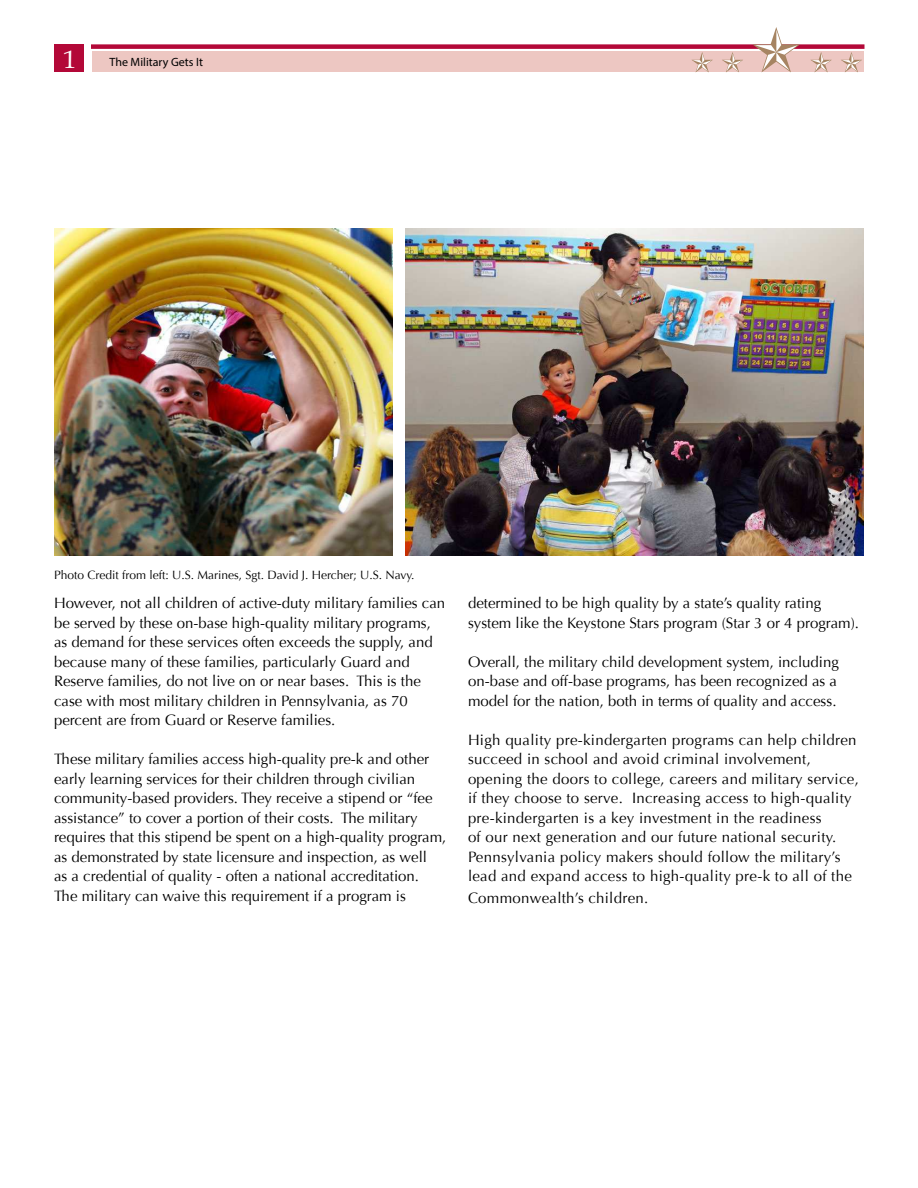
<style>
.page{position:relative;width:918px;height:1188px;background:#fff}
.page>*{position:absolute;margin:0;border:0;box-sizing:border-box;transform-origin:0 0}
.t1{font:25.5px "Book Antiqua";color:#fff}
.t2{font:15px/19.5px "Optima";color:#000}
.t3{font:15px/19.5px "Optima";letter-spacing:.02em;color:#000}
.t4{font:12px "Optima";color:#000}
.t5{font:12px "Myriad Pro";color:#000}
</style>
<div class="page">
<div style="left:54px;top:45px;width:30px;height:27px;background:#b30838"></div>
<div style="left:92px;top:44px;width:773px;height:5px;background:#b30838"></div>
<div style="left:92px;top:51px;width:772px;height:21px;background:#edc7c2"></div>
<svg style="left:752px;top:27px;width:48px;height:45px"></svg>
<svg style="left:810px;top:52px;width:22px;height:20px"></svg>
<svg style="left:841px;top:52px;width:21px;height:20px"></svg>
<svg style="left:692px;top:52px;width:21px;height:20px"></svg>
<svg style="left:722px;top:52px;width:21px;height:20px"></svg>
<img style="left:406px;top:229px;width:458px;height:326px">
<img style="left:54px;top:229px;width:338px;height:326px">
<h1 class="t1" style="left:64px;top:44px;width:14px">1</h1>
<p class="t5" style="left:110px;top:57px;width:95px">The Military Gets It</p>
<p class="t4" style="left:54px;top:568px;width:362px">Photo Credit from left: U.S. Marines, Sgt. David J. Hercher; U.S. Navy.</p>
<p class="t2" style="left:54px;top:593px;width:393px">However, not all children of active-duty military families can be served by these on-base high-quality military programs, as demand for these services often exceeds the supply, and because many of these families, particularly Guard and Reserve families, do not live on or near bases. This is the case with most military children in Pennsylvania, as 70 percent are from Guard or Reserve families.</p>
<p class="t2" style="left:54px;top:749px;width:394px">These military families access high-quality pre-k and other early learning services for their children through civilian community-based providers. They receive a stipend or “fee assistance” to cover a portion of their costs. The military requires that this stipend be spent on a high-quality program, as demonstrated by state licensure and inspection, as well<br>as a credential of quality - often a national accreditation.<br>The military can waive this requirement if a program is</p>
<p class="t2" style="left:468px;top:593px;width:393px">determined to be high quality by a state’s quality rating system like the Keystone Stars program (Star 3 or 4 program).</p>
<p class="t2" style="left:468px;top:652px;width:372px">Overall, the military child development system, including on-base and off-base programs, has been recognized as a model for the nation, both in terms of quality and access.</p>
<p class="t3" style="left:468px;top:730px;width:392px">High quality pre-kindergarten programs can help children succeed in school and avoid criminal involvement, opening the doors to college, careers and military service, if they choose to serve. Increasing access to high-quality pre-kindergarten is a key investment in the readiness<br>of our next generation and our future national security.<br>Pennsylvania policy makers should follow the military’s lead and expand access to high-quality pre-k to all of the</p>
<p class="t3" style="left:468px;top:888px;width:182px">Commonwealth’s children.</p>
</div>
